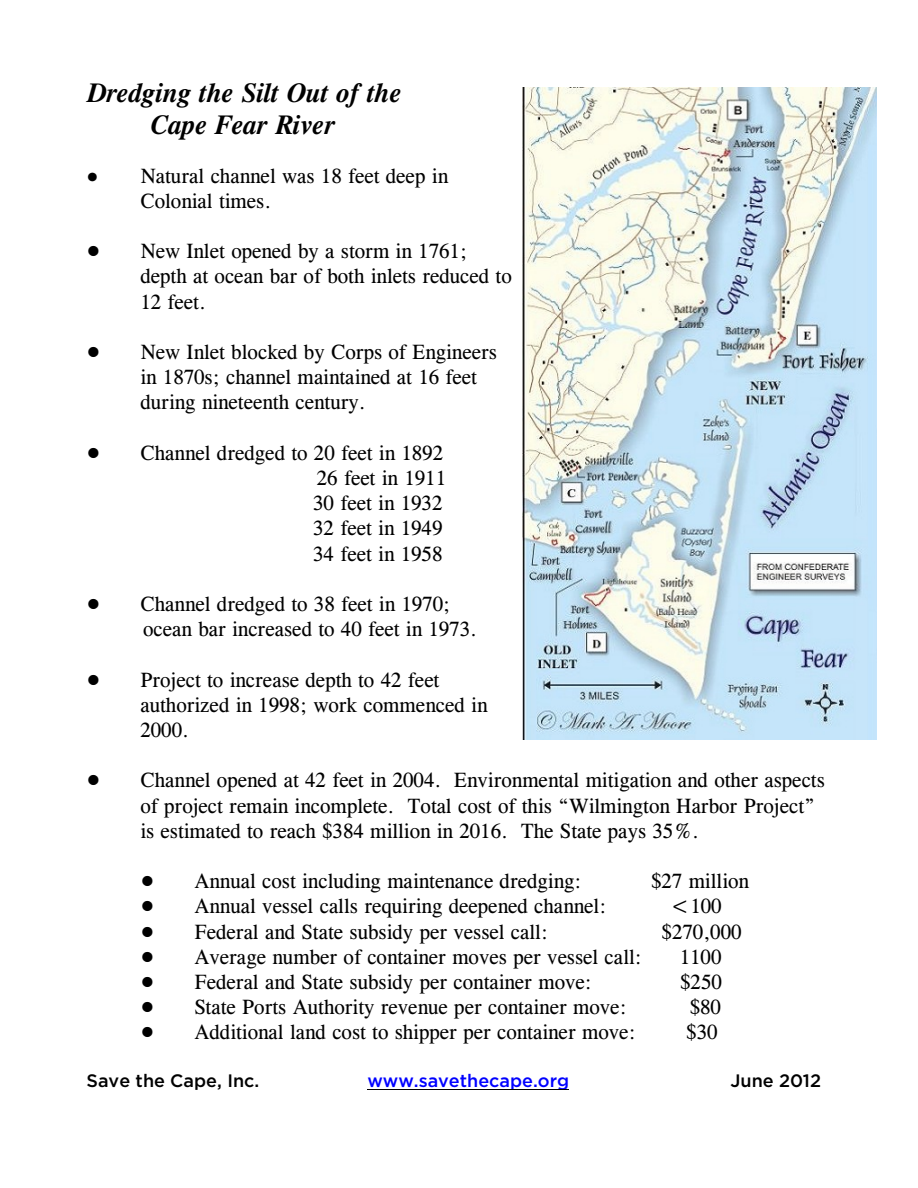
<style>
.page{position:relative;width:918px;height:1188px;background:#fff}
.page>*{position:absolute;margin:0;border:0;box-sizing:border-box;transform-origin:0 0}
.t1{font:italic 700 27px/32.5px "CG Times";color:#000;text-align:center}
.t2{font:21px/25.2px "CG Times";color:#000}
.t3{font:500 18px "Gotham";letter-spacing:.005em;color:#000}
.t4{font:500 18px "Gotham";color:#00f}
</style>
<div class="page">
<hr style="left:367px;top:1089px;width:202px;height:1px;background:#000">
<img style="left:522px;top:87px;width:354px;height:653px">
<p class="t1" style="left:86px;top:79px;width:316px">Dredging the Silt Out of the<br>Cape Fear River</p>
<p class="t2" style="left:140px;top:165px;width:309px">Natural channel was 18 feet deep in<br>Colonial times.</p>
<p class="t2" style="left:140px;top:240px;width:373px">New Inlet opened by a storm in 1761; depth at ocean bar of both inlets reduced to<br>12 feet.</p>
<p class="t2" style="left:140px;top:341px;width:358px">New Inlet blocked by Corps of Engineers in 1870s; channel maintained at 16 feet during nineteenth century.</p>
<p class="t2" style="left:313px;top:442px;width:134px;text-indent:-173px">Channel dredged to 20 feet in 1892<br>26 feet in 1911<br>30 feet in 1932<br>32 feet in 1949<br>34 feet in 1958</p>
<p class="t2" style="left:140px;top:593px;width:338px">Channel dredged to 38 feet in 1970; ocean bar increased to 40 feet in 1973.</p>
<p class="t2" style="left:140px;top:669px;width:349px">Project to increase depth to 42 feet authorized in 1998; work commenced in<br>2000.</p>
<p class="t2" style="left:140px;top:770px;width:686px">Channel opened at 42 feet in 2004. Environmental mitigation and other aspects of project remain incomplete. Total cost of this “Wilmington Harbor Project” is estimated to reach $384 million in 2016. The State pays 35%.</p>
<p class="t2" style="left:194px;top:870px;width:389px">Annual cost including maintenance dredging:</p>
<p class="t2" style="left:651px;top:870px;width:99px">$27 million</p>
<p class="t2" style="left:194px;top:896px;width:413px">Annual vessel calls requiring deepened channel:</p>
<p class="t2" style="left:670px;top:896px;width:54px">&lt;100</p>
<p class="t2" style="left:194px;top:921px;width:355px">Federal and State subsidy per vessel call:</p>
<p class="t2" style="left:662px;top:921px;width:82px">$270,000</p>
<p class="t2" style="left:194px;top:946px;width:449px">Average number of container moves per vessel call:</p>
<p class="t2" style="left:680px;top:946px;width:43px">1100</p>
<p class="t2" style="left:194px;top:971px;width:399px">Federal and State subsidy per container move:</p>
<p class="t2" style="left:680px;top:971px;width:43px">$250</p>
<p class="t2" style="left:194px;top:996px;width:434px">State Ports Authority revenue per container move:</p>
<p class="t2" style="left:690px;top:996px;width:33px">$80</p>
<p class="t2" style="left:194px;top:1022px;width:443px">Additional land cost to shipper per container move:</p>
<p class="t2" style="left:686px;top:1022px;width:33px">$30</p>
<p class="t3" style="left:86px;top:1074px;width:175px">Save the Cape, Inc.</p>
<p class="t4" style="left:367px;top:1074px;width:203px">www.savethecape.org</p>
<p class="t3" style="left:730px;top:1074px;width:92px">June 2012</p>
</div>
